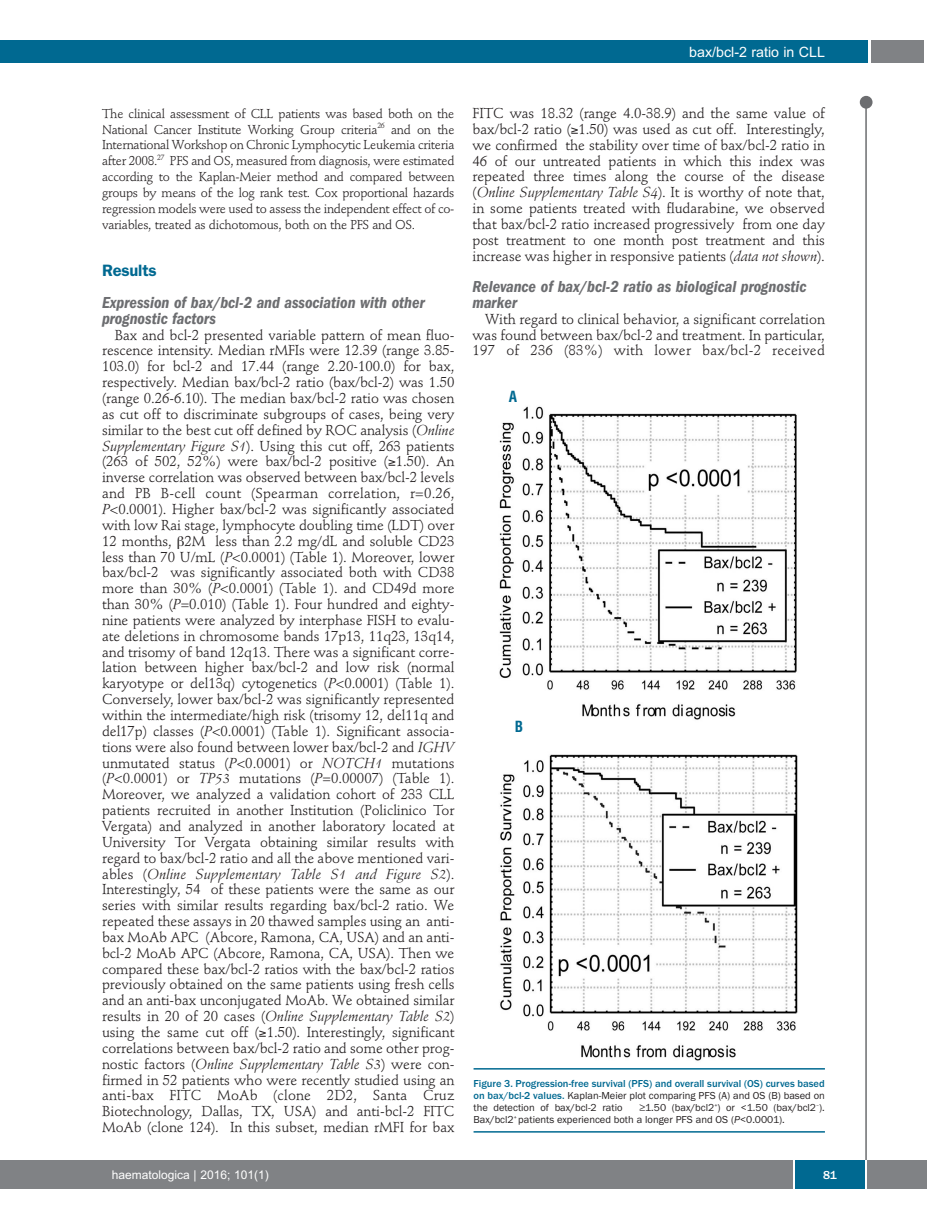
<style>
.page{position:relative;width:927px;height:1225px;background:#fff}
.page>*{position:absolute;margin:0;border:0;box-sizing:border-box;transform-origin:0 0}
.t1{font:italic 600 condensed 16.5px/15.9px "Franklin Gothic";color:#6c6d70}
.t2{font:600 16.5px "Franklin Gothic";letter-spacing:-.01em;color:#006991}
.t3{font:700 condensed 15px "Helvetica";color:#006991}
.t4{font:14.25px/15.9px "Stempel Schneidler";letter-spacing:-.005em;color:#231f20;text-align:justify}
.t5{font:14.25px "Arial";color:#fff}
.t6{font:12.75px/15.9px "Stempel Schneidler";letter-spacing:-.02em;color:#231f20;text-align:justify}
.t7{font:12px "Arial";color:#fff}
.t8{font:500 12px "Franklin Gothic";color:#fff}
.t9{font:500 10.5px/12px "Franklin Gothic";color:#006991;text-align:justify}
.t10{font:10.5px/12px "Franklin Gothic";color:#231f20}
.s1{font-style:italic}
.s2{font-weight:400;color:#231f20}
</style>
<div class="page">
<div style="left:860px;top:96px;width:12px;height:13px;background:#6c6d70;border-radius:50%"></div>
<hr style="left:865px;top:98px;width:2px;height:1062px;background:#6c6d70">
<div style="left:871px;top:40px;width:52px;height:22px;background:#808285"></div>
<div style="left:18px;top:40px;width:849px;height:22px;background:#006991"></div>
<div style="left:17px;top:1160px;width:910px;height:28px;background:#808285"></div>
<div style="left:795px;top:1160px;width:70px;height:28px;background:#006991"></div>
<hr style="left:793px;top:1160px;width:2px;height:28px;background:#fff">
<hr style="left:865px;top:1160px;width:2px;height:28px;background:#fff">
<div style="left:0;top:40px;width:19px;height:22px;background:#006991"></div>
<div style="left:0;top:1160px;width:18px;height:28px;background:#808285"></div>
<img style="left:491px;top:406px;width:319px;height:664px">
<hr style="left:474px;top:1068px;width:351px;height:1px;background:#006991">
<hr style="left:474px;top:1131px;width:351px;height:1px;background:#006991">
<p class="t5" style="left:689px;top:44px;width:137px">bax/bcl-2 ratio in CLL</p>
<p class="t6" style="left:102px;top:107px;width:354px">The clinical assessment of CLL patients was based both on the National Cancer Institute Working Group criteria<sup>26</sup> and on the International Workshop on Chronic Lymphocytic Leukemia criteria after 2008.<sup>27</sup> PFS and OS, measured from diagnosis, were estimated according to the Kaplan-Meier method and compared between groups by means of the log rank test. Cox proportional hazards regression models were used to assess the independent effect of co&shy;variables, treated as dichotomous, both on the PFS and OS.</p>
<p class="t2" style="left:102px;top:265px;width:56px">Results</p>
<p class="t1" style="left:102px;top:295px;width:324px">Expression of bax/bcl-2 and association with other prognostic factors</p>
<p class="t4" style="left:102px;top:328px;width:354px;text-indent:13px">Bax and bcl-2 presented variable pattern of mean fluo&shy;rescence intensity. Median rMFIs were 12.39 (range 3.85- 103.0) for bcl-2 and 17.44 (range 2.20-100.0) for bax, respectively. Median bax/bcl-2 ratio (bax/bcl-2) was 1.50 (range 0.26-6.10). The median bax/bcl-2 ratio was chosen as cut off to discriminate subgroups of cases, being very similar to the best cut off defined by ROC analysis (<span class="s1">Online Supplementary Figure S1</span>). Using this cut off, 263 patients (263 of 502, 52%) were bax/bcl-2 positive (≥1.50). An inverse correlation was observed between bax/bcl-2 levels and PB B-cell count (Spearman correlation, r=0.26, <span class="s1">P</span>&lt;0.0001). Higher bax/bcl-2 was significantly associated with low Rai stage, lymphocyte doubling time (LDT) over 12 months, 2M less than 2.2 mg/dL and soluble CD23 less than 70 U/mL (<span class="s1">P</span>&lt;0.0001) (Table 1). Moreover, lower bax/bcl-2 was significantly associated both with CD38 more than 30% (<span class="s1">P</span>&lt;0.0001) (Table 1). and CD49d more than 30% (<span class="s1">P</span>=0.010) (Table 1). Four hundred and eighty&shy;nine patients were analyzed by interphase FISH to evalu&shy;ate deletions in chromosome bands 17p13, 11q23, 13q14, and trisomy of band 12q13. There was a significant corre&shy;lation between higher bax/bcl-2 and low risk (normal karyotype or del13q) cytogenetics (<span class="s1">P</span>&lt;0.0001) (Table 1).<br>Conversely, lower bax/bcl-2 was significantly represented within the intermediate/high risk (trisomy 12, del11q and del17p) classes (<span class="s1">P</span>&lt;0.0001) (Table 1). Significant associa&shy;tions were also found between lower bax/bcl-2 and <span class="s1">IGHV </span>unmutated status (<span class="s1">P</span>&lt;0.0001) or <span class="s1">NOTCH1</span> mutations (<span class="s1">P</span>&lt;0.0001) or <span class="s1">TP53</span> mutations (<span class="s1">P</span>=0.00007) (Table 1).<br>Moreover, we analyzed a validation cohort of 233 CLL patients recruited in another Institution (Policlinico Tor Vergata) and analyzed in another laboratory located at University Tor Vergata obtaining similar results with regard to bax/bcl-2 ratio and all the above mentioned vari&shy;ables (<span class="s1">Online Supplementary Table S1 and Figure S2</span>).<br>Interestingly, 54 of these patients were the same as our series with similar results regarding bax/bcl-2 ratio. We repeated these assays in 20 thawed samples using an anti&shy;bax MoAb APC (Abcore, Ramona, CA, USA) and an anti&shy;bcl-2 MoAb APC (Abcore, Ramona, CA, USA). Then we compared these bax/bcl-2 ratios with the bax/bcl-2 ratios previously obtained on the same patients using fresh cells and an anti-bax unconjugated MoAb. We obtained similar results in 20 of 20 cases (<span class="s1">Online Supplementary Table S2</span>) using the same cut off (≥1.50). Interestingly, significant correlations between bax/bcl-2 ratio and some other prog&shy;nostic factors (<span class="s1">Online Supplementary Table S3</span>) were con&shy;firmed in 52 patients who were recently studied using an anti-bax FITC MoAb (clone 2D2, Santa Cruz Biotechnology, Dallas, TX, USA) and anti-bcl-2 FITC MoAb (clone 124). In this subset, median rMFI for bax</p>
<p class="t4" style="left:473px;top:106px;width:354px">FITC was 18.32 (range 4.0-38.9) and the same value of bax/bcl-2 ratio (≥1.50) was used as cut off. Interestingly, we confirmed the stability over time of bax/bcl-2 ratio in 46 of our untreated patients in which this index was repeated three times along the course of the disease (<span class="s1">Online Supplementary Table S4</span>). It is worthy of note that, in some patients treated with fludarabine, we observed that bax/bcl-2 ratio increased progressively from one day post treatment to one month post treatment and this increase was higher in responsive patients (<span class="s1">data not shown</span>).</p>
<p class="t1" style="left:472px;top:280px;width:335px">Relevance of bax/bcl-2 ratio as biological prognostic marker</p>
<p class="t4" style="left:472px;top:312px;width:354px;text-indent:13px">With regard to clinical behavior, a significant correlation was found between bax/bcl-2 and treatment. In particular, 197 of 236 (83%) with lower bax/bcl-2 received</p>
<p class="t3" style="left:509px;top:388px;width:10px">A</p>
<p class="t3" style="left:515px;top:718px;width:10px">B</p>
<p class="t9" style="left:474px;top:1077px;width:353px">Figure 3. Progression-free survival (PFS) and overall survival (OS) curves based on bax/bcl-2 values. <span class="s2">Kaplan-Meier plot comparing PFS (A) and OS (B) based on the detection of bax/bcl-2 ratio</span></p>
<p class="t10" style="left:474px;top:1101px;width:353px;text-indent:166px">≥1.50 (bax/bcl2<sup>+</sup>) or &lt;1.50 (bax/bcl2<sup>–</sup>).<br>Bax/bcl2<sup>+</sup> patients experienced both a longer PFS and OS (<span class="s1">P</span>&lt;0.0001).</p>
<p class="t7" style="left:112px;top:1167px;width:158px">haematologica | 2016; 101(1)</p>
<p class="t8" style="left:823px;top:1167px;width:15px">81</p>
</div>
